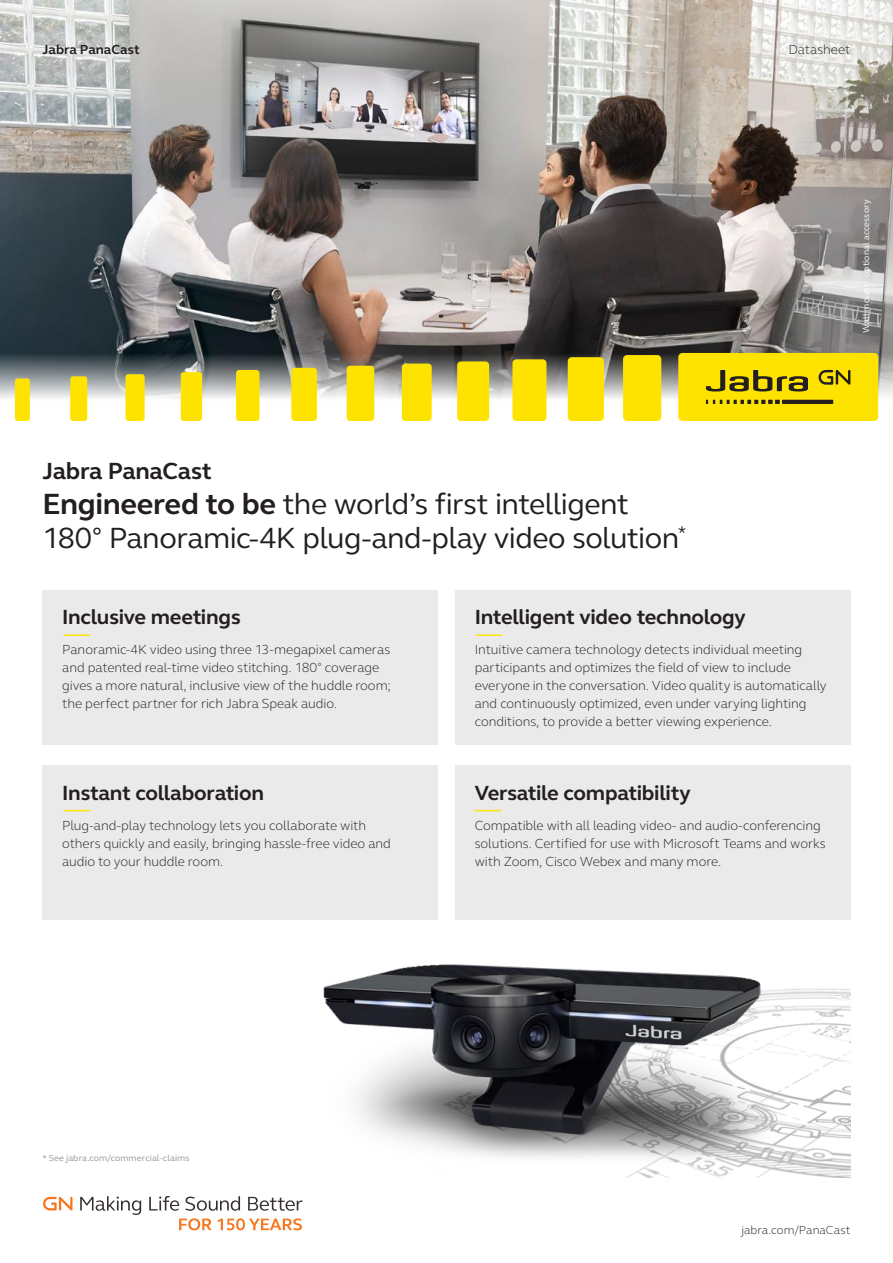
<style>
.page{position:relative;width:893px;height:1263px;background:#fff}
.page>*{position:absolute;margin:0;border:0;box-sizing:border-box;transform-origin:0 0}
.t1{font:30px/34.5px "GN Elliot";letter-spacing:-.02em;color:#241f1f}
.t2{font:700 24px "GN Elliot";letter-spacing:-.01em;color:#241f1f}
.t3{font:700 21px "GN Elliot";letter-spacing:-.015em;color:#241f1f}
.t4{font:300 13.5px/18px "GN Elliot";letter-spacing:-.005em;color:#241f1f}
.t5{font:700 13.5px "GN Elliot";color:#241f1f}
.t6{font:300 12px "GN Elliot";letter-spacing:.005em;color:#241f1f}
.t7{font:9px "GN Elliot";letter-spacing:.01em;color:#969698}
.t8{font:9px "GN Elliot";letter-spacing:.01em;color:#fff}
.s1{font-weight:700}
</style>
<div class="page">
<img style="left:789px;top:988px;width:61px;height:189px">
<div style="left:43px;top:590px;width:395px;height:154px;background:#ebeaea"></div>
<div style="left:43px;top:765px;width:395px;height:154px;background:#ebeaea"></div>
<div style="left:455px;top:765px;width:395px;height:154px;background:#ebeaea"></div>
<div style="left:455px;top:590px;width:395px;height:154px;background:#ebeaea"></div>
<img style="left:0;top:0;width:893px;height:406px">
<div style="left:15px;top:378px;width:15px;height:43px;background:#ffe300;border-radius:3px"></div>
<div style="left:70px;top:376px;width:17px;height:45px;background:#ffe300;border-radius:3px"></div>
<div style="left:126px;top:374px;width:19px;height:47px;background:#ffe300;border-radius:3px"></div>
<div style="left:181px;top:372px;width:21px;height:49px;background:#ffe300;border-radius:3px"></div>
<div style="left:236px;top:370px;width:23px;height:51px;background:#ffe300;border-radius:3px"></div>
<div style="left:291px;top:368px;width:26px;height:53px;background:#ffe300;border-radius:3px"></div>
<div style="left:347px;top:366px;width:27px;height:55px;background:#ffe300;border-radius:3px"></div>
<div style="left:402px;top:364px;width:30px;height:57px;background:#ffe300;border-radius:4px"></div>
<div style="left:457px;top:361px;width:32px;height:60px;background:#ffe300;border-radius:4px"></div>
<div style="left:512px;top:359px;width:34px;height:62px;background:#ffe300;border-radius:4px"></div>
<div style="left:568px;top:357px;width:36px;height:64px;background:#ffe300;border-radius:4px"></div>
<div style="left:623px;top:355px;width:38px;height:66px;background:#ffe300;border-radius:4px"></div>
<div style="left:678px;top:353px;width:200px;height:68px;background:#ffe300;border-radius:4px"></div>
<svg style="left:706px;top:370px;width:102px;height:21px"></svg>
<svg style="left:706px;top:400px;width:74px;height:4px"></svg>
<hr style="left:782px;top:400px;width:51px;height:4px;background:#241f1f">
<svg style="left:818px;top:370px;width:32px;height:15px"></svg>
<hr style="left:64px;top:634px;width:26px;height:2px;background:#ffe300">
<hr style="left:476px;top:634px;width:26px;height:2px;background:#ffe300">
<svg style="left:64px;top:810px;width:26px;height:1px"></svg>
<svg style="left:475px;top:810px;width:26px;height:1px"></svg>
<img style="left:323px;top:964px;width:466px;height:214px">
<svg style="left:43px;top:1197px;width:30px;height:13px"></svg>
<svg style="left:80px;top:1196px;width:61px;height:19px"></svg>
<svg style="left:149px;top:1196px;width:30px;height:15px"></svg>
<svg style="left:185px;top:1196px;width:55px;height:15px"></svg>
<svg style="left:248px;top:1197px;width:54px;height:14px"></svg>
<svg style="left:179px;top:1218px;width:123px;height:12px"></svg>
<p class="t5" style="left:43px;top:40px;width:99px">Jabra PanaCast</p>
<p class="t4" style="left:788px;top:40px;width:64px">Datasheet</p>
<p class="t8" style="left:860px;top:333px;width:135px;rotate:-90deg">Wall mount - optional accessory</p>
<h2 class="t2" style="left:43px;top:455px;width:171px">Jabra PanaCast</h2>
<h1 class="t1" style="left:43px;top:485px;width:645px"><span class="s1">Engineered to be</span> the world’s first intelligent<br>180° Panoramic-4K plug-and-play video solution<sup>*</sup></h1>
<h3 class="t3" style="left:62px;top:603px;width:180px">Inclusive meetings</h3>
<p class="t4" style="left:62px;top:640px;width:330px">Panoramic-4K video using three 13-megapixel cameras and patented real-time video stitching. 180° coverage gives a more natural, inclusive view of the huddle room; the perfect partner for rich Jabra Speak audio.</p>
<h3 class="t3" style="left:62px;top:779px;width:203px">Instant collaboration</h3>
<p class="t4" style="left:62px;top:816px;width:330px">Plug-and-play technology lets you collaborate with others quickly and easily, bringing hassle-free video and audio to your huddle room.</p>
<h3 class="t3" style="left:475px;top:603px;width:273px">Intelligent video technology</h3>
<p class="t4" style="left:475px;top:640px;width:354px">Intuitive camera technology detects individual meeting participants and optimizes the field of view to include everyone in the conversation. Video quality is automatically and continuously optimized, even under varying lighting conditions, to provide a better viewing experience.</p>
<h3 class="t3" style="left:475px;top:779px;width:217px">Versatile compatibility</h3>
<p class="t4" style="left:475px;top:816px;width:353px">Compatible with all leading video- and audio-conferencing solutions. Certified for use with Microsoft Teams and works with Zoom, Cisco Webex and many more.</p>
<p class="t7" style="left:43px;top:1152px;width:149px">* See jabra.com/commercial-claims</p>
<p class="t6" style="left:741px;top:1221px;width:111px">jabra.com/PanaCast</p>
</div>
